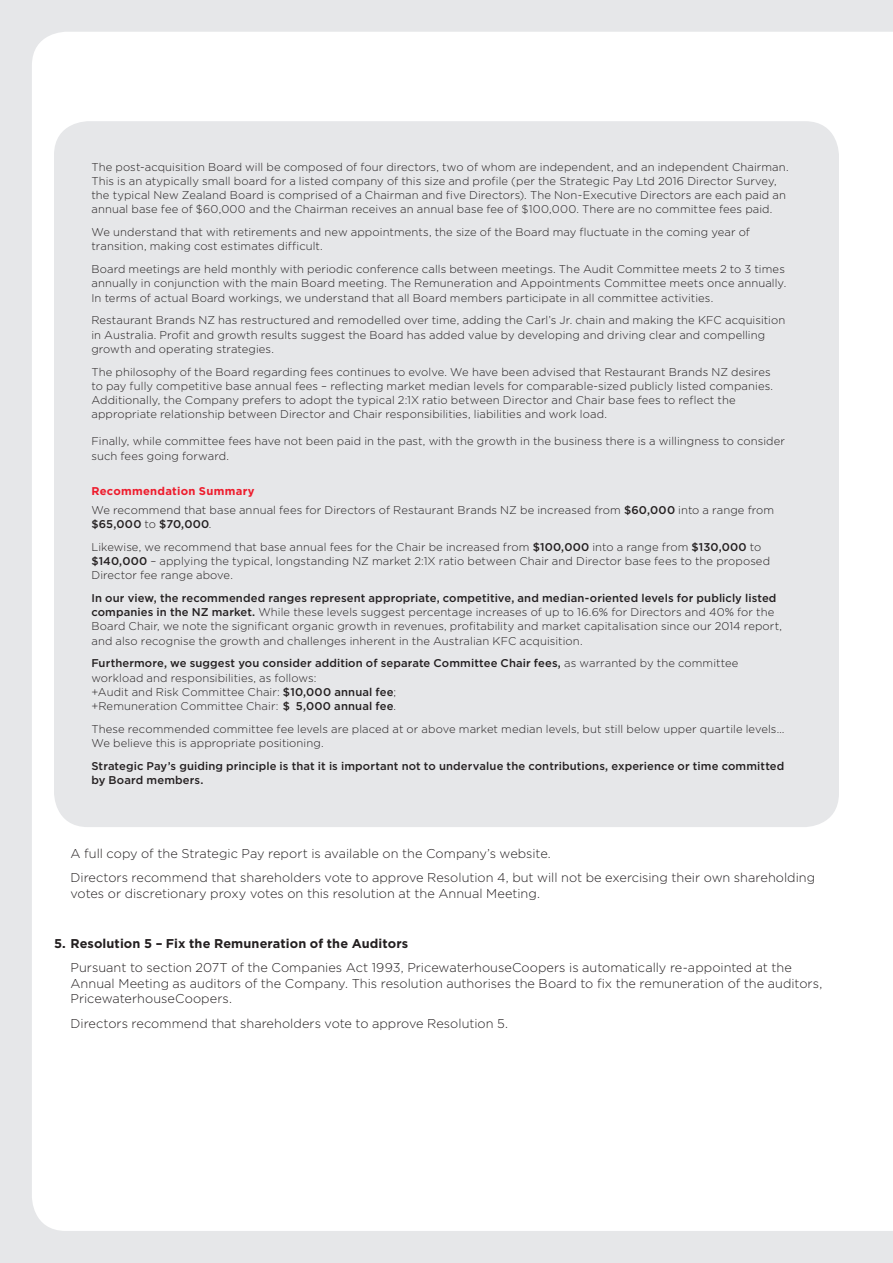
<style>
.page{position:relative;width:893px;height:1263px;background:#e6e7e9}
.page>*{position:absolute;margin:0;border:0;box-sizing:border-box;transform-origin:0 0}
.Body_Copy_-_8_5pt_Gr{font:300 12.75px/15.8px "Gotham";color:#231f20}
.Body_Copy_-_8_5pt_Gr-2{font:700 12.75px "Gotham";letter-spacing:.01em;color:#231f20}
.Body_Copy_-_8_5pt_Gr-3{font:300 11.25px/14.2px "Gotham";letter-spacing:.01em;color:#231f20}
.Heading_level_1_-_10{font:300 11.25px/14.2px "Gotham";letter-spacing:.005em;color:#231f20}
.Body_Copy_-_8_5pt_Gr-4{font:500 11.25px/14.2px "Gotham";letter-spacing:.01em;color:#231f20}
.Heading_level_1_-_10-2{font:700 11.25px "Gotham";letter-spacing:.025em;color:#ee1b2c}
.s1{font-weight:500}
</style>
<div class="page">
<div style="left:32px;top:32px;width:861px;height:1199px;background:#fff"></div>
<div style="left:54px;top:121px;width:785px;height:706px;background:#e6e7e9;border-radius:34px"></div>
<p class="Body_Copy_-_8_5pt_Gr-3" style="left:91px;top:159px;width:699px">The post-acquisition Board will be composed of four directors, two of whom are independent, and an independent Chairman.<br>This is an atypically small board for a listed company of this size and profile (per the Strategic Pay Ltd 2016 Director Survey, the typical New Zealand Board is comprised of a Chairman and five Directors). The Non-Executive Directors are each paid an annual base fee of $60,000 and the Chairman receives an annual base fee of $100,000. There are no committee fees paid.</p>
<p class="Body_Copy_-_8_5pt_Gr-3" style="left:91px;top:225px;width:660px">We understand that with retirements and new appointments, the size of the Board may fluctuate in the coming year of transition, making cost estimates difficult.</p>
<p class="Body_Copy_-_8_5pt_Gr-3" style="left:91px;top:262px;width:696px">Board meetings are held monthly with periodic conference calls between meetings. The Audit Committee meets 2 to 3 times annually in conjunction with the main Board meeting. The Remuneration and Appointments Committee meets once annually.<br>In terms of actual Board workings, we understand that all Board members participate in all committee activities.</p>
<p class="Body_Copy_-_8_5pt_Gr-3" style="left:91px;top:313px;width:695px">Restaurant Brands NZ has restructured and remodelled over time, adding the Carl’s Jr. chain and making the KFC acquisition in Australia. Profit and growth results suggest the Board has added value by developing and driving clear and compelling growth and operating strategies.</p>
<p class="Body_Copy_-_8_5pt_Gr-3" style="left:91px;top:364px;width:683px">The philosophy of the Board regarding fees continues to evolve. We have been advised that Restaurant Brands NZ desires to pay fully competitive base annual fees – reflecting market median levels for comparable-sized publicly listed companies.<br>Additionally, the Company prefers to adopt the typical 2:1X ratio between Director and Chair base fees to reflect the appropriate relationship between Director and Chair responsibilities, liabilities and work load.</p>
<p class="Heading_level_1_-_10" style="left:91px;top:434px;width:695px">Finally, while committee fees have not been paid in the past, with the growth in the business there is a willingness to consider such fees going forward.</p>
<p class="Heading_level_1_-_10-2" style="left:91px;top:484px;width:165px">Recommendation Summary</p>
<p class="Body_Copy_-_8_5pt_Gr-3" style="left:91px;top:502px;width:684px">We recommend that base annual fees for Directors of Restaurant Brands NZ be increased from <span class="s1">$60,000</span> into a range from <span class="s1">$65,000</span> to <span class="s1">$70,000</span>.</p>
<p class="Body_Copy_-_8_5pt_Gr-3" style="left:91px;top:539px;width:680px">Likewise, we recommend that base annual fees for the Chair be increased from <span class="s1">$100,000</span> into a range from <span class="s1">$130,000</span> to <span class="s1">$140,000</span> – applying the typical, longstanding NZ market 2:1X ratio between Chair and Director base fees to the proposed<br>Director fee range above.</p>
<p class="Body_Copy_-_8_5pt_Gr-3" style="left:91px;top:590px;width:692px"><span class="s1">In our view, the recommended ranges represent appropriate, competitive, and median-oriented levels for publicly listed companies in the NZ market.</span> While these levels suggest percentage increases of up to 16.6% for Directors and 40% for the Board Chair, we note the significant organic growth in revenues, profitability and market capitalisation since our 2014 report, and also recognise the growth and challenges inherent in the Australian KFC acquisition.</p>
<p class="Body_Copy_-_8_5pt_Gr-3" style="left:91px;top:656px;width:649px"><span class="s1">Furthermore, we suggest you consider addition of separate Committee Chair fees,</span> as warranted by the committee workload and responsibilities, as follows:<br>+Audit and Risk Committee Chair: <span class="s1">$10,000 annual fee</span>;<br>+Remuneration Committee Chair: <span class="s1">$ 5,000 annual fee</span>.</p>
<p class="Body_Copy_-_8_5pt_Gr-3" style="left:91px;top:721px;width:695px">These recommended committee fee levels are placed at or above market median levels, but still below upper quartile levels…<br>We believe this is appropriate positioning.</p>
<p class="Body_Copy_-_8_5pt_Gr-4" style="left:91px;top:759px;width:694px">Strategic Pay’s guiding principle is that it is important not to undervalue the contributions, experience or time committed by Board members.</p>
<p class="Body_Copy_-_8_5pt_Gr" style="left:70px;top:845px;width:482px">A full copy of the Strategic Pay report is available on the Company’s website.</p>
<p class="Body_Copy_-_8_5pt_Gr" style="left:70px;top:869px;width:746px">Directors recommend that shareholders vote to approve Resolution 4, but will not be exercising their own shareholding votes or discretionary proxy votes on this resolution at the Annual Meeting.</p>
<p class="Body_Copy_-_8_5pt_Gr-2" style="left:54px;top:935px;width:356px">5. Resolution 5 – Fix the Remuneration of the Auditors</p>
<p class="Body_Copy_-_8_5pt_Gr" style="left:70px;top:959px;width:753px">Pursuant to section 207T of the Companies Act 1993, PricewaterhouseCoopers is automatically re-appointed at the<br>Annual Meeting as auditors of the Company. This resolution authorises the Board to fix the remuneration of the auditors,<br>PricewaterhouseCoopers.</p>
<p class="Body_Copy_-_8_5pt_Gr" style="left:70px;top:1015px;width:439px">Directors recommend that shareholders vote to approve Resolution 5.</p>
</div>
